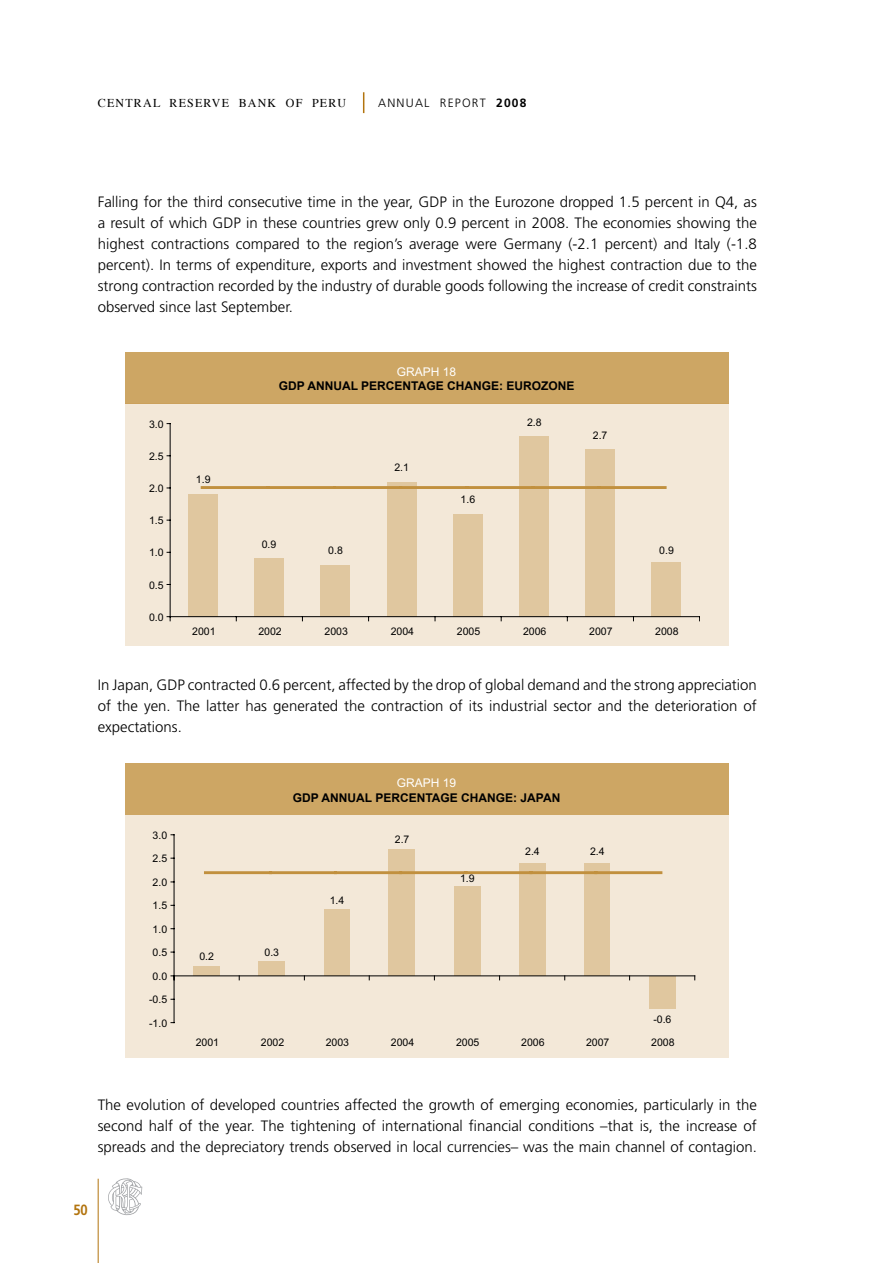
<style>
.page{position:relative;width:893px;height:1263px;background:#fff}
.page>*{position:absolute;margin:0;border:0;box-sizing:border-box;transform-origin:0 0}
.t1{font:300 15px/21px "Frutiger";color:#000;text-align:justify}
.t2{font:700 14.85px "Frutiger";color:#b2740e;scale:.88 1}
.t3{font:700 12px "Arial";color:#000}
.t4{font:12px "Times";letter-spacing:.1em;color:#000}
.t5{font:300 12px "Frutiger";letter-spacing:.1em;color:#000}
.t6{font:12px "Arial";color:#fff}
.t7{font:10.5px "Arial";color:#000}
.s1{font-weight:700}
</style>
<div class="page">
<hr style="left:98px;top:1179px;width:1px;height:84px;background:#b2740e">
<svg style="left:108px;top:1178px;width:34px;height:38px"></svg>
<svg style="left:363px;top:92px;width:1px;height:21px"></svg>
<div style="left:125px;top:403px;width:604px;height:243px;background:#f3e8d8"></div>
<div style="left:125px;top:352px;width:604px;height:51px;background:#cda664"></div>
<div style="left:188px;top:494px;width:30px;height:123px;background:#e0c79f"></div>
<div style="left:254px;top:559px;width:30px;height:58px;background:#e0c79f"></div>
<div style="left:320px;top:565px;width:30px;height:52px;background:#e0c79f"></div>
<div style="left:387px;top:482px;width:30px;height:135px;background:#e0c79f"></div>
<div style="left:453px;top:514px;width:30px;height:103px;background:#e0c79f"></div>
<div style="left:519px;top:437px;width:30px;height:180px;background:#e0c79f"></div>
<div style="left:585px;top:449px;width:30px;height:168px;background:#e0c79f"></div>
<div style="left:651px;top:562px;width:30px;height:55px;background:#e0c79f"></div>
<hr style="left:170px;top:424px;width:1px;height:193px;background:#000">
<hr style="left:170px;top:616px;width:530px;height:1px;background:#000">
<svg style="left:167px;top:616px;width:4px;height:5px"></svg>
<hr style="left:202px;top:486px;width:66px;height:3px;background:#c1903e">
<hr style="left:268px;top:486px;width:66px;height:3px;background:#c1903e">
<hr style="left:334px;top:486px;width:67px;height:3px;background:#c1903e">
<hr style="left:401px;top:486px;width:66px;height:3px;background:#c1903e">
<hr style="left:467px;top:486px;width:66px;height:3px;background:#c1903e">
<hr style="left:533px;top:486px;width:66px;height:3px;background:#c1903e">
<hr style="left:599px;top:486px;width:66px;height:3px;background:#c1903e">
<div style="left:125px;top:815px;width:604px;height:242px;background:#f3e8d8"></div>
<div style="left:125px;top:764px;width:604px;height:51px;background:#cda664"></div>
<div style="left:194px;top:966px;width:26px;height:10px;background:#e0c79f"></div>
<div style="left:259px;top:962px;width:26px;height:14px;background:#e0c79f"></div>
<div style="left:324px;top:910px;width:26px;height:66px;background:#e0c79f"></div>
<div style="left:389px;top:849px;width:26px;height:127px;background:#e0c79f"></div>
<div style="left:454px;top:886px;width:26px;height:90px;background:#e0c79f"></div>
<div style="left:519px;top:863px;width:26px;height:113px;background:#e0c79f"></div>
<div style="left:584px;top:863px;width:26px;height:113px;background:#e0c79f"></div>
<div style="left:649px;top:976px;width:26px;height:32px;background:#e0c79f"></div>
<hr style="left:174px;top:835px;width:1px;height:188px;background:#000">
<hr style="left:205px;top:871px;width:66px;height:3px;background:#c1903e">
<hr style="left:271px;top:871px;width:64px;height:3px;background:#c1903e">
<hr style="left:335px;top:871px;width:66px;height:3px;background:#c1903e">
<hr style="left:401px;top:871px;width:65px;height:3px;background:#c1903e">
<hr style="left:466px;top:871px;width:65px;height:3px;background:#c1903e">
<hr style="left:531px;top:871px;width:65px;height:3px;background:#c1903e">
<hr style="left:596px;top:871px;width:65px;height:3px;background:#c1903e">
<hr style="left:174px;top:975px;width:521px;height:1px;background:#000">
<p class="t4" style="left:98px;top:92px;width:250px">CENTRAL RESERVE BANK OF PERU</p>
<p class="t5" style="left:378px;top:96px;width:150px">ANNUAL REPORT <span class="s1">2008</span></p>
<p class="t1" style="left:98px;top:192px;width:661px">Falling for the third consecutive time in the year, GDP in the Eurozone dropped 1.5 percent in Q4, as a result of which GDP in these countries grew only 0.9 percent in 2008. The economies showing the highest contractions compared to the region’s average were Germany (-2.1 percent) and Italy (-1.8 percent). In terms of expenditure, exports and investment showed the highest contraction due to the strong contraction recorded by the industry of durable goods following the increase of credit constraints observed since last September.</p>
<p class="t7" style="left:149px;top:418px;width:16px">3.0</p>
<p class="t7" style="left:149px;top:450px;width:16px">2.5</p>
<p class="t7" style="left:149px;top:482px;width:16px">2.0</p>
<p class="t7" style="left:149px;top:515px;width:16px">1.5</p>
<p class="t7" style="left:149px;top:547px;width:16px">1.0</p>
<p class="t7" style="left:149px;top:579px;width:16px">0.5</p>
<p class="t7" style="left:149px;top:611px;width:16px">0.0</p>
<p class="t6" style="left:397px;top:365px;width:61px">GRAPH 18</p>
<p class="t3" style="left:279px;top:379px;width:296px">GDP ANNUAL PERCENTAGE CHANGE: EUROZONE</p>
<p class="t7" style="left:196px;top:474px;width:16px">1.9</p>
<p class="t7" style="left:262px;top:538px;width:16px">0.9</p>
<p class="t7" style="left:328px;top:545px;width:16px">0.8</p>
<p class="t7" style="left:394px;top:461px;width:16px">2.1</p>
<p class="t7" style="left:461px;top:493px;width:16px">1.6</p>
<p class="t7" style="left:527px;top:416px;width:16px">2.8</p>
<p class="t7" style="left:593px;top:429px;width:16px">2.7</p>
<p class="t7" style="left:659px;top:544px;width:16px">0.9</p>
<p class="t7" style="left:192px;top:626px;width:25px">2001</p>
<p class="t7" style="left:258px;top:626px;width:25px">2002</p>
<p class="t7" style="left:325px;top:626px;width:25px">2003</p>
<p class="t7" style="left:391px;top:626px;width:25px">2004</p>
<p class="t7" style="left:457px;top:626px;width:25px">2005</p>
<p class="t7" style="left:523px;top:626px;width:25px">2006</p>
<p class="t7" style="left:589px;top:626px;width:25px">2007</p>
<p class="t7" style="left:655px;top:626px;width:25px">2008</p>
<p class="t1" style="left:98px;top:675px;width:661px">In Japan, GDP contracted 0.6 percent, affected by the drop of global demand and the strong appreciation of the yen. The latter has generated the contraction of its industrial sector and the deterioration of expectations.</p>
<p class="t7" style="left:153px;top:829px;width:16px">3.0</p>
<p class="t7" style="left:153px;top:852px;width:16px">2.5</p>
<p class="t7" style="left:153px;top:876px;width:16px">2.0</p>
<p class="t7" style="left:153px;top:900px;width:16px">1.5</p>
<p class="t7" style="left:153px;top:923px;width:16px">1.0</p>
<p class="t7" style="left:153px;top:946px;width:16px">0.5</p>
<p class="t7" style="left:153px;top:970px;width:16px">0.0</p>
<p class="t7" style="left:149px;top:993px;width:20px">-0.5</p>
<p class="t7" style="left:149px;top:1017px;width:20px">-1.0</p>
<p class="t6" style="left:397px;top:776px;width:61px">GRAPH 19</p>
<p class="t3" style="left:293px;top:791px;width:269px">GDP ANNUAL PERCENTAGE CHANGE: JAPAN</p>
<p class="t7" style="left:199px;top:951px;width:16px">0.2</p>
<p class="t7" style="left:264px;top:946px;width:16px">0.3</p>
<p class="t7" style="left:330px;top:894px;width:16px">1.4</p>
<p class="t7" style="left:395px;top:833px;width:16px">2.7</p>
<p class="t7" style="left:460px;top:872px;width:16px">1.9</p>
<p class="t7" style="left:525px;top:845px;width:16px">2.4</p>
<p class="t7" style="left:590px;top:845px;width:16px">2.4</p>
<p class="t7" style="left:653px;top:1013px;width:20px">-0.6</p>
<p class="t7" style="left:196px;top:1036px;width:25px">2001</p>
<p class="t7" style="left:261px;top:1036px;width:25px">2002</p>
<p class="t7" style="left:326px;top:1036px;width:25px">2003</p>
<p class="t7" style="left:391px;top:1036px;width:25px">2004</p>
<p class="t7" style="left:456px;top:1036px;width:25px">2005</p>
<p class="t7" style="left:521px;top:1036px;width:25px">2006</p>
<p class="t7" style="left:586px;top:1036px;width:25px">2007</p>
<p class="t7" style="left:651px;top:1036px;width:25px">2008</p>
<p class="t1" style="left:98px;top:1094px;width:661px">The evolution of developed countries affected the growth of emerging economies, particularly in the second half of the year. The tightening of international financial conditions –that is, the increase of spreads and the depreciatory trends observed in local currencies– was the main channel of contagion.</p>
<p class="t2" style="left:73px;top:1201px;width:18px">50</p>
</div>
